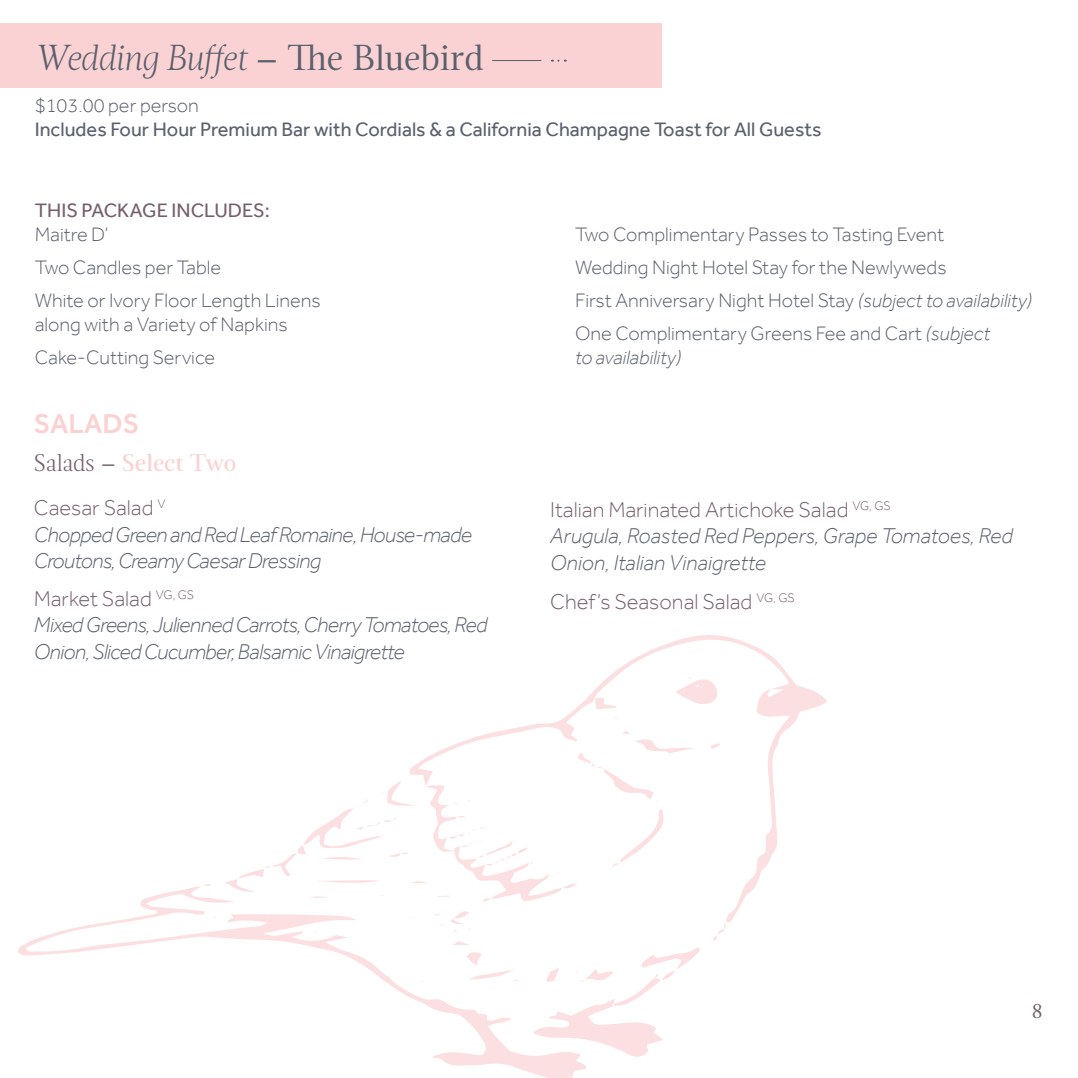
<style>
.page{position:relative;width:1078px;height:1078px;background:#fff}
.page>*{position:absolute;margin:0;border:0;box-sizing:border-box;transform-origin:0 0}
.t1{font:italic 100 36px "Magneta";color:#5a606d}
.t2{font:500 28px "Effra";color:#fbd2d3}
.t3{font:500 24px "Magneta";color:#fbd2d3}
.t4{font:italic 300 22px/26.4px "Effra";letter-spacing:-.03em;color:#5a606d}
.t5{font:300 22px "Effra";color:#765f6c}
.t6{font:italic 300 22px/26.4px "Effra";color:#5a606d}
.t7{font:300 20px/24px "Effra";color:#5a606d}
.t8{font:20px "Effra";color:#5a606d}
.t9{font:20px "Effra";color:#765f6c}
.t10{font:20px "Magneta";color:#765f6c}
.s1{font-weight:400;font-style:normal}
.s2{font-weight:100;color:#765f6c}
.s3{font-style:italic}
</style>
<div class="page">
<svg style="left:18px;top:886px;width:568px;height:192px"></svg>
<svg style="left:409px;top:635px;width:418px;height:288px"></svg>
<svg style="left:595px;top:697px;width:21px;height:12px"></svg>
<svg style="left:710px;top:743px;width:10px;height:6px"></svg>
<svg style="left:453px;top:941px;width:17px;height:4px"></svg>
<svg style="left:449px;top:910px;width:21px;height:21px"></svg>
<svg style="left:675px;top:677px;width:44px;height:32px"></svg>
<svg style="left:224px;top:729px;width:470px;height:173px"></svg>
<svg style="left:713px;top:921px;width:13px;height:20px"></svg>
<svg style="left:466px;top:951px;width:52px;height:30px"></svg>
<svg style="left:525px;top:947px;width:175px;height:111px"></svg>
<div style="left:0;top:23px;width:661px;height:65px;background:#fbd2d3"></div>
<hr style="left:492px;top:60px;width:49px;height:1px;background:#5a606d">
<svg style="left:552px;top:60px;width:14px;height:2px"></svg>
<p class="t1" style="left:35px;top:33px;width:450px">Wedding Buffet <span class="s1">– The Bluebird</span></p>
<p class="t7" style="left:35px;top:93px;width:166px">$103.00 per person</p>
<p class="t8" style="left:35px;top:117px;width:788px">Includes Four Hour Premium Bar with Cordials &amp; a California Champagne Toast for All Guests</p>
<p class="t9" style="left:35px;top:199px;width:236px">THIS PACKAGE INCLUDES:</p>
<p class="t7" style="left:35px;top:222px;width:75px">Maitre D’</p>
<p class="t7" style="left:35px;top:255px;width:188px">Two Candles per Table</p>
<p class="t7" style="left:35px;top:288px;width:287px">White or Ivory Floor Length Linens along with a Variety of Napkins</p>
<p class="t7" style="left:35px;top:345px;width:182px">Cake-Cutting Service</p>
<p class="t2" style="left:34px;top:407px;width:107px">SALADS</p>
<p class="t3" style="left:34px;top:446px;width:204px"><span class="s2">Salads –</span> Select Two</p>
<p class="t5" style="left:34px;top:495px;width:133px">Caesar Salad <sup>V</sup></p>
<p class="t4" style="left:34px;top:521px;width:439px">Chopped Green and Red Leaf Romaine, House-made<br>Croutons, Creamy Caesar Dressing</p>
<p class="t5" style="left:34px;top:585px;width:162px">Market Salad <sup>VG,</sup> <sup>GS</sup></p>
<p class="t4" style="left:34px;top:611px;width:455px">Mixed Greens, Julienned Carrots, Cherry Tomatoes, Red<br>Onion, Sliced Cucumber, Balsamic Vinaigrette</p>
<p class="t7" style="left:575px;top:222px;width:371px">Two Complimentary Passes to Tasting Event</p>
<p class="t7" style="left:575px;top:255px;width:373px">Wedding Night Hotel Stay for the Newlyweds</p>
<p class="t7" style="left:575px;top:288px;width:458px">First Anniversary Night Hotel Stay <span class="s3">(subject to availability)</span></p>
<p class="t7" style="left:575px;top:321px;width:417px">One Complimentary Greens Fee and Cart <span class="s3">(subject to availability)</span></p>
<p class="t5" style="left:550px;top:496px;width:342px">Italian Marinated Artichoke Salad <sup>VG,</sup> <sup>GS</sup></p>
<p class="t6" style="left:550px;top:522px;width:464px">Arugula, Roasted Red Peppers, Grape Tomatoes, Red<br>Onion, Italian Vinaigrette</p>
<p class="t5" style="left:550px;top:589px;width:246px">Chef’s Seasonal Salad <sup>VG,</sup> <sup>GS</sup></p>
<p class="t10" style="left:1031px;top:997px;width:12px">8</p>
</div>
